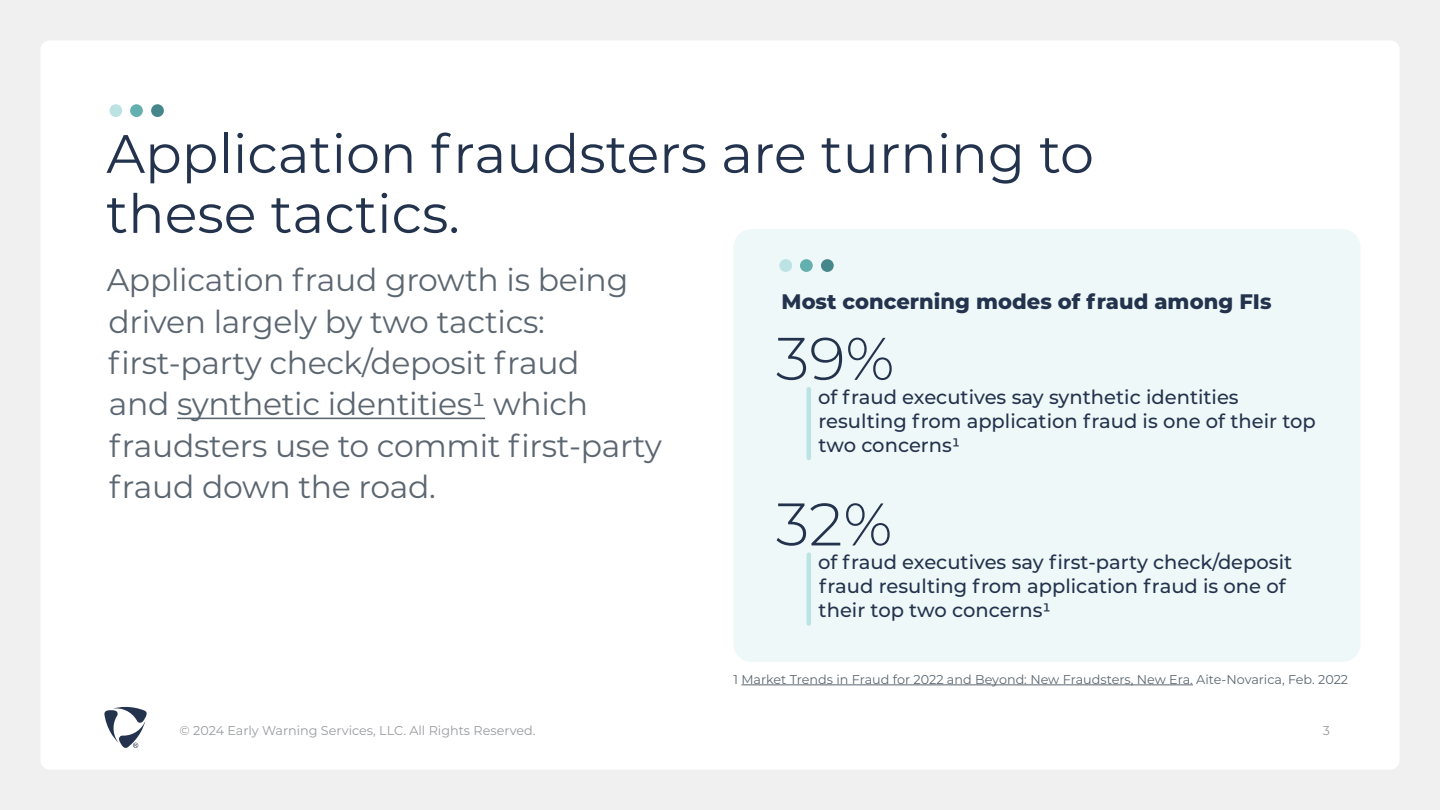
<style>
.page{position:relative;width:1440px;height:810px;background:#f0f0f0}
.page>*{position:absolute;margin:0;border:0;box-sizing:border-box;transform-origin:0 0}
.t1{font:300 60px "Montserrat";color:#24334d}
.t2{font:54px/60px "Montserrat";color:#24334d}
.t3{font:31.5px/41.2px "Montserrat";letter-spacing:-.01em;color:#5b6671}
.t4{font:800 21px "Montserrat";color:#24334d}
.t5{font:500 19.5px/24px "Montserrat";color:#24334d}
.t6{font:12.75px "Montserrat";color:#5b6671}
.t7{font:12.75px "Montserrat";color:#999b9e}
</style>
<div class="page">
<div style="left:40px;top:40px;width:1360px;height:730px;background:#fff;border-radius:9px"></div>
<div style="left:110px;top:104px;width:12px;height:13px;background:#bbe3e3;border-radius:50%"></div>
<div style="left:130px;top:104px;width:13px;height:13px;background:#64afaf;border-radius:50%"></div>
<div style="left:151px;top:104px;width:13px;height:13px;background:#45878b;border-radius:50%"></div>
<svg style="left:104px;top:707px;width:43px;height:41px"></svg>
<div style="left:734px;top:229px;width:626px;height:433px;background:#eef8f8;border-radius:18px"></div>
<div style="left:779px;top:259px;width:13px;height:13px;background:#bbe3e3;border-radius:50%"></div>
<div style="left:800px;top:259px;width:13px;height:13px;background:#64afaf;border-radius:50%"></div>
<div style="left:821px;top:259px;width:13px;height:13px;background:#45878b;border-radius:50%"></div>
<hr style="left:177px;top:418px;width:308px;height:1px;background:#5b6671">
<hr style="left:741px;top:685px;width:452px;height:1px;background:#5b6671">
<hr style="left:807px;top:389px;width:4px;height:69px;background:#bbe3e3">
<hr style="left:807px;top:555px;width:4px;height:69px;background:#bbe3e3">
<h2 class="t2" style="left:106px;top:122px;width:989px">Application fraudsters are turning to these tactics.</h2>
<h3 class="t3" style="left:107px;top:259px;width:557px">Application fraud growth is being driven largely by two tactics: first-party check/deposit fraud<br>and synthetic identities1 which fraudsters use to commit first-party fraud down the road.</h3>
<p class="t4" style="left:782px;top:286px;width:491px">Most concerning modes of fraud among FIs</p>
<h1 class="t1" style="left:776px;top:318px;width:120px">39%</h1>
<p class="t5" style="left:818px;top:384px;width:499px">of fraud executives say synthetic identities resulting from application fraud is one of their top two concerns1</p>
<h1 class="t1" style="left:776px;top:483px;width:118px">32%</h1>
<p class="t5" style="left:818px;top:550px;width:476px">of fraud executives say first-party check/deposit fraud resulting from application fraud is one of their top two concerns1</p>
<p class="t6" style="left:733px;top:670px;width:616px">1 Market Trends in Fraud for 2022 and Beyond: New Fraudsters, New Era. Aite-Novarica, Feb. 2022</p>
<p class="t7" style="left:180px;top:722px;width:357px">© 2024 Early Warning Services, LLC. All Rights Reserved.</p>
<p class="t7" style="left:1323px;top:722px;width:9px">3</p>
</div>
